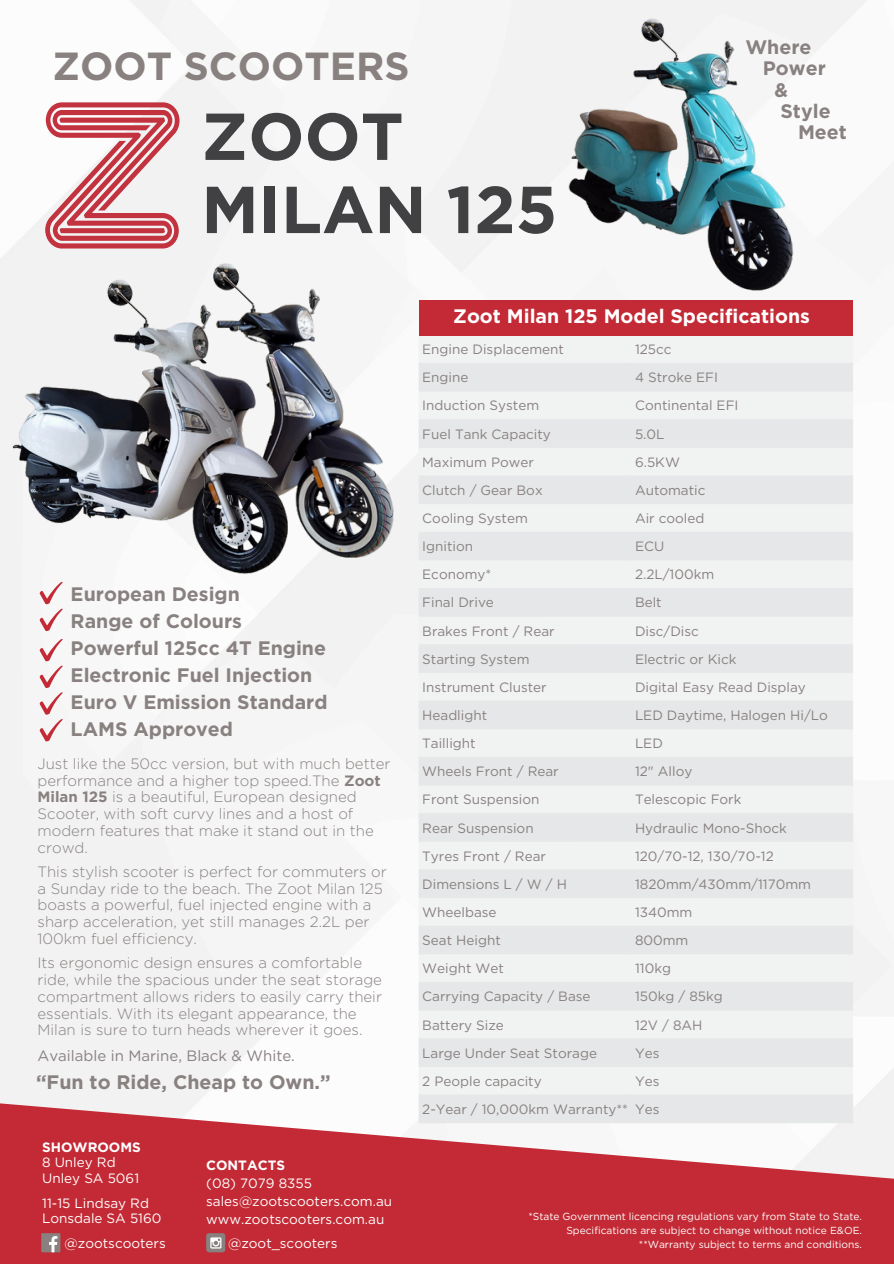
<style>
.page{position:relative;width:894px;height:1264px;background:#fff}
.page>*{position:absolute;margin:0;border:0;box-sizing:border-box;transform-origin:0 0}
.t1{font:700 66.15px/73.2px "Gotham";color:#414042}
.t2{font:700 39.15px "Gotham";color:#888180}
.t3{font:700 19.5px/27px "Gotham";color:#888180}
.t4{font:700 19.5px "Gotham";color:#fff}
.t5{font:300 15px/16.8px "Gotham";color:#888180}
.t6{font:15px "Gotham";color:#888180}
.t7{font:13.5px "Gotham";color:#888180}
.t8{font:13.5px/15.8px "Gotham";color:#fff}
.t9{font:10.2px "Gotham";color:#fff}
.s1{font-weight:700}
</style>
<div class="page">
<div style="left:0;top:0;width:893px;height:1100px;background:#f5f5f5"></div>
<svg style="left:45px;top:102px;width:134px;height:140px"></svg>
<svg style="left:0;top:1100px;width:893px;height:163px;fill:#c32a35"></svg>
<div style="left:446px;top:335px;width:406px;height:28px;background:#f1f2f2"></div>
<svg style="left:419px;top:363px;width:433px;height:760px;fill:#e6e7e8"></svg>
<div style="left:419px;top:300px;width:433px;height:35px;background:#c32a35"></div>
<svg style="left:39px;top:581px;width:24px;height:50px"></svg>
<img style="left:509px;top:18px;width:348px;height:277px">
<img style="left:86px;top:232px;width:360px;height:360px">
<img style="left:0;top:242px;width:338px;height:335px">
<svg style="left:39px;top:638px;width:24px;height:104px"></svg>
<div style="left:41px;top:1233px;width:19px;height:19px;background:#888180"></div>
<svg style="left:49px;top:1236px;width:8px;height:16px"></svg>
<div style="left:206px;top:1233px;width:19px;height:19px;background:#888180;border-radius:3px"></div>
<svg style="left:210px;top:1237px;width:11px;height:11px"></svg>
<p class="t2" style="left:52px;top:42px;width:358px">ZOOT SCOOTERS</p>
<p class="t1" style="left:201px;top:99px;width:357px">ZOOT<br>MILAN 125</p>
<p class="t3" style="left:745px;top:33px;width:68px">Where</p>
<p class="t3" style="left:762px;top:55px;width:64px">Power</p>
<p class="t3" style="left:774px;top:76px;width:15px">&amp;</p>
<p class="t3" style="left:780px;top:97px;width:52px">Style</p>
<p class="t3" style="left:797px;top:119px;width:50px">Meet</p>
<h3 class="t3" style="left:71px;top:581px;width:258px">European Design<br>Range of Colours<br>Powerful 125cc 4T Engine<br>Electronic Fuel Injection<br>Euro V Emission Standard<br>LAMS Approved</h3>
<p class="t5" style="left:38px;top:754px;width:354px">Just like the 50cc version, but with much better performance and a higher top speed.The <span class="s1">Zoot Milan 125</span> is a beautiful, European designed Scooter, with soft curvy lines and a host of modern features that make it stand out in the crowd.</p>
<p class="t5" style="left:38px;top:862px;width:350px">This stylish scooter is perfect for commuters or a Sunday ride to the beach. The Zoot Milan 125 boasts a powerful, fuel injected engine with a sharp acceleration, yet still manages 2.2L per 100km fuel efficiency.</p>
<p class="t5" style="left:38px;top:954px;width:346px">Its ergonomic design ensures a comfortable ride, while the spacious under the seat storage compartment allows riders to easily carry their essentials. With its elegant appearance, the Milan is sure to turn heads wherever it goes.</p>
<h3 class="t6" style="left:38px;top:1046px;width:259px">Available in Marine, Black &amp; White.</h3>
<p class="t3" style="left:36px;top:1068px;width:296px">“Fun to Ride, Cheap to Own.”</p>
<h4 class="t8" style="left:42px;top:1138px;width:100px"><span class="s1">SHOWROOMS<br></span>8 Unley Rd<br>Unley SA 5061</h4>
<h4 class="t8" style="left:42px;top:1194px;width:121px">11-15 Lindsay Rd<br>Lonsdale SA 5160</h4>
<h4 class="t8" style="left:206px;top:1155px;width:187px;line-height:18px"><span class="s1">CONTACTS<br></span>(08) 7079 8355 sales@zootscooters.com.au www.zootscooters.com.au</h4>
<h3 class="t8" style="left:65px;top:1235px;width:103px">@zootscooters</h3>
<h4 class="t8" style="left:228px;top:1235px;width:111px">@zoot_scooters</h4>
<p class="t4" style="left:453px;top:304px;width:358px">Zoot Milan 125 Model Specifications</p>
<h3 class="t7" style="left:422px;top:341px;width:143px">Engine Displacement</h3>
<h2 class="t7" style="left:634px;top:341px;width:38px">125cc</h2>
<p class="t7" style="left:422px;top:369px;width:48px">Engine</p>
<h1 class="t7" style="left:634px;top:369px;width:84px">4 Stroke EFI</h1>
<p class="t7" style="left:422px;top:397px;width:118px">Induction System</p>
<p class="t7" style="left:634px;top:397px;width:105px">Continental EFI</p>
<h3 class="t7" style="left:422px;top:425px;width:130px">Fuel Tank Capacity</h3>
<p class="t7" style="left:634px;top:425px;width:31px">5.0L</p>
<p class="t7" style="left:422px;top:454px;width:113px">Maximum Power</p>
<p class="t7" style="left:634px;top:454px;width:46px">6.5KW</p>
<p class="t7" style="left:422px;top:482px;width:122px">Clutch / Gear Box</p>
<p class="t7" style="left:634px;top:482px;width:72px">Automatic</p>
<p class="t7" style="left:422px;top:510px;width:107px">Cooling System</p>
<p class="t7" style="left:634px;top:510px;width:71px">Air cooled</p>
<p class="t7" style="left:422px;top:538px;width:52px">Ignition</p>
<p class="t7" style="left:634px;top:538px;width:31px">ECU</p>
<p class="t7" style="left:422px;top:566px;width:71px">Economy*</p>
<p class="t7" style="left:634px;top:566px;width:81px">2.2L/100km</p>
<p class="t7" style="left:422px;top:594px;width:73px">Final Drive</p>
<p class="t7" style="left:634px;top:594px;width:28px">Belt</p>
<p class="t7" style="left:422px;top:622px;width:134px">Brakes Front / Rear</p>
<p class="t7" style="left:634px;top:622px;width:65px">Disc/Disc</p>
<p class="t7" style="left:422px;top:650px;width:109px">Starting System</p>
<p class="t7" style="left:634px;top:650px;width:103px">Electric or Kick</p>
<p class="t7" style="left:422px;top:679px;width:126px">Instrument Cluster</p>
<p class="t7" style="left:634px;top:679px;width:172px">Digital Easy Read Display</p>
<p class="t7" style="left:422px;top:707px;width:66px">Headlight</p>
<p class="t7" style="left:634px;top:707px;width:194px">LED Daytime, Halogen Hi/Lo</p>
<p class="t7" style="left:422px;top:735px;width:55px">Taillight</p>
<p class="t7" style="left:634px;top:735px;width:29px">LED</p>
<p class="t7" style="left:422px;top:763px;width:138px">Wheels Front / Rear</p>
<p class="t7" style="left:634px;top:763px;width:59px">12" Alloy</p>
<p class="t7" style="left:422px;top:791px;width:119px">Front Suspension</p>
<p class="t7" style="left:634px;top:791px;width:108px">Telescopic Fork</p>
<p class="t7" style="left:422px;top:819px;width:113px">Rear Suspension</p>
<p class="t7" style="left:634px;top:819px;width:153px">Hydraulic Mono-Shock</p>
<p class="t7" style="left:422px;top:847px;width:125px">Tyres Front / Rear</p>
<p class="t7" style="left:634px;top:847px;width:140px">120/70-12, 130/70-12</p>
<p class="t7" style="left:422px;top:875px;width:146px">Dimensions L / W / H</p>
<p class="t7" style="left:634px;top:875px;width:177px">1820mm/430mm/1170mm</p>
<p class="t7" style="left:422px;top:904px;width:76px">Wheelbase</p>
<p class="t7" style="left:634px;top:904px;width:59px">1340mm</p>
<p class="t7" style="left:422px;top:932px;width:80px">Seat Height</p>
<p class="t7" style="left:634px;top:932px;width:55px">800mm</p>
<p class="t7" style="left:422px;top:960px;width:83px">Weight Wet</p>
<p class="t7" style="left:634px;top:960px;width:37px">110kg</p>
<p class="t7" style="left:422px;top:988px;width:170px">Carrying Capacity / Base</p>
<p class="t7" style="left:634px;top:988px;width:89px">150kg / 85kg</p>
<p class="t7" style="left:422px;top:1016px;width:83px">Battery Size</p>
<p class="t7" style="left:634px;top:1016px;width:69px">12V / 8AH</p>
<p class="t7" style="left:422px;top:1044px;width:176px">Large Under Seat Storage</p>
<p class="t7" style="left:634px;top:1044px;width:26px">Yes</p>
<p class="t7" style="left:422px;top:1072px;width:121px">2 People capacity</p>
<p class="t7" style="left:634px;top:1072px;width:26px">Yes</p>
<p class="t7" style="left:422px;top:1100px;width:207px">2-Year / 10,000km Warranty**</p>
<p class="t7" style="left:634px;top:1100px;width:26px">Yes</p>
<p class="t9" style="left:528px;top:1210px;width:335px">*State Government licencing regulations vary from State to State.</p>
<p class="t9" style="left:566px;top:1224px;width:297px">Specifications are subject to change without notice E&amp;OE.</p>
<h4 class="t9" style="left:638px;top:1237px;width:224px">**Warranty subject to terms and conditions.</h4>
</div>
